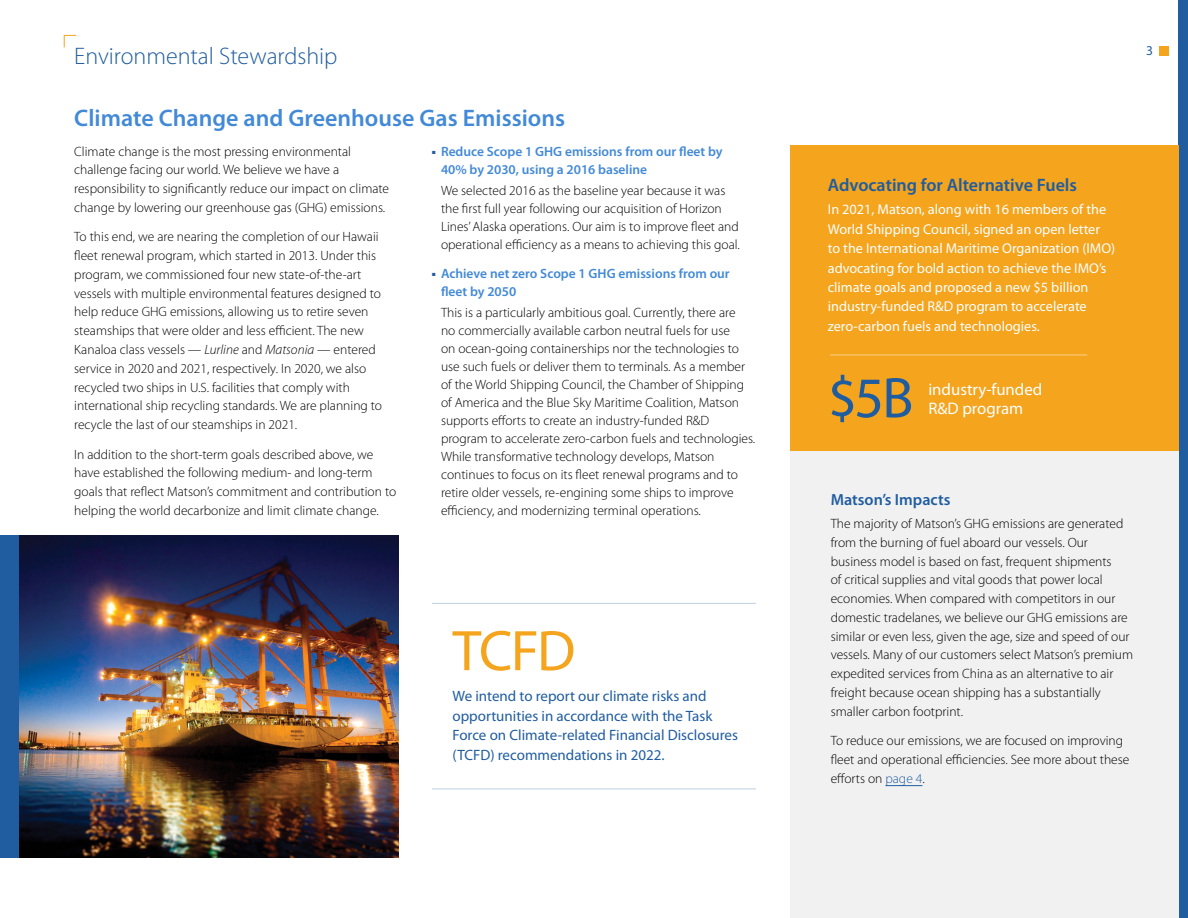
<style>
.page{position:relative;width:1188px;height:918px;background:#fff}
.page>*{position:absolute;margin:0;border:0;box-sizing:border-box;transform-origin:0 0}
.t1{font:57.75px "Myriad Pro";color:#f4a41d}
.t2{font:57.75px "Myriad Pro";color:#205da0}
.t3{font:600 24px "Myriad Pro";color:#4289d7}
.t4{font:300 24px "Myriad Pro";color:#205da0}
.t5{font:600 18px "Myriad Pro";color:#205da0}
.t6{font:16.8px/19.6px "Myriad Pro";color:#fff}
.t7{font:600 16.2px "Myriad Pro";color:#205da0}
.t8{font:15px/19.5px "Myriad Pro";color:#205da0}
.t9{font:14.25px/19.5px "Myriad Pro";color:#fff}
.t10{font:300 13.5px/18.8px "Myriad Pro";color:#000}
.t11{font:600 13.5px/18px "Myriad Pro";color:#4289d7}
.t12{font:13.5px "Myriad Pro";color:#205da0}
.s1{font-style:italic}
.s2{color:#205da0}
</style>
<div class="page">
<div style="left:1160px;top:46px;width:9px;height:10px;background:#f4a41d"></div>
<div style="left:1178px;top:0;width:10px;height:918px;background:#205da0"></div>
<div style="left:790px;top:451px;width:388px;height:467px;background:#f1f1f2"></div>
<svg style="left:64px;top:35px;width:12px;height:12px"></svg>
<div style="left:790px;top:146px;width:388px;height:305px;background:#f4a41d"></div>
<hr style="left:885px;top:785px;width:37px;height:1px;background:#205da0">
<hr style="left:830px;top:355px;width:257px;height:1px;background:#fff">
<hr style="left:432px;top:603px;width:324px;height:1px;background:#205da0">
<hr style="left:432px;top:789px;width:324px;height:1px;background:#205da0">
<img style="left:19px;top:535px;width:380px;height:322px">
<div style="left:0;top:535px;width:19px;height:322px;background:#205da0"></div>
<h2 class="t4" style="left:74px;top:42px;width:265px">Environmental Stewardship</h2>
<h2 class="t3" style="left:74px;top:105px;width:492px">Climate Change and Greenhouse Gas Emissions</h2>
<p class="t10" style="left:74px;top:142px;width:316px">Climate change is the most pressing environmental challenge facing our world. We believe we have a responsibility to significantly reduce our impact on climate change by lowering our greenhouse gas (GHG) emissions.</p>
<p class="t10" style="left:74px;top:228px;width:309px">To this end, we are nearing the completion of our Hawaii fleet renewal program, which started in 2013. Under this program, we commissioned four new state-of-the-art vessels with multiple environmental features designed to help reduce GHG emissions, allowing us to retire seven steamships that were older and less efficient. The new Kanaloa class vessels — <span class="s1">Lurline</span> and <span class="s1">Matsonia</span> — entered service in 2020 and 2021, respectively. In 2020, we also recycled two ships in U.S. facilities that comply with international ship recycling standards. We are planning to recycle the last of our steamships in 2021.</p>
<p class="t10" style="left:74px;top:445px;width:324px">In addition to the short-term goals described above, we have established the following medium- and long-term goals that reflect Matson’s commitment and contribution to helping the world decarbonize and limit climate change.</p>
<p class="t11" style="left:441px;top:142px;width:283px;text-indent:-9px"><span class="s2">■</span> Reduce Scope 1 GHG emissions from our fleet by<br>40% by 2030, using a 2016 baseline</p>
<p class="t10" style="left:441px;top:182px;width:300px;line-height:18px">We selected 2016 as the baseline year because it was the first full year following our acquisition of Horizon Lines’ Alaska operations. Our aim is to improve fleet and operational efficiency as a means to achieving this goal.</p>
<p class="t11" style="left:441px;top:264px;width:290px;text-indent:-9px"><span class="s2">■</span> Achieve net zero Scope 1 GHG emissions from our fleet by 2050</p>
<p class="t10" style="left:441px;top:304px;width:316px;line-height:18px">This is a particularly ambitious goal. Currently, there are<br>no commercially available carbon neutral fuels for use<br>on ocean-going containerships nor the technologies to use such fuels or deliver them to terminals. As a member of the World Shipping Council, the Chamber of Shipping of America and the Blue Sky Maritime Coalition, Matson supports efforts to create an industry-funded R&amp;D program to accelerate zero-carbon fuels and technologies.<br>While transformative technology develops, Matson continues to focus on its fleet renewal programs and to retire older vessels, re-engining some ships to improve efficiency, and modernizing terminal operations.</p>
<h1 class="t1" style="left:453px;top:619px;width:124px">TCFD</h1>
<p class="t8" style="left:453px;top:687px;width:287px">We intend to report our climate risks and opportunities in accordance with the Task Force on Climate-related Financial Disclosures (TCFD) recommendations in 2022.</p>
<p class="t12" style="left:1146px;top:43px;width:8px">3</p>
<h3 class="t5" style="left:828px;top:175px;width:251px">Advocating for Alternative Fuels</h3>
<p class="t9" style="left:828px;top:200px;width:289px">In 2021, Matson, along with 16 members of the World Shipping Council, signed an open letter to the International Maritime Organization (IMO) advocating for bold action to achieve the IMO’s climate goals and proposed a new $5 billion industry-funded R&amp;D program to accelerate zero-carbon fuels and technologies.</p>
<h1 class="t2" style="left:828px;top:366px;width:87px">$5B</h1>
<p class="t6" style="left:928px;top:379px;width:115px">industry-funded<br>R&amp;D program</p>
<p class="t7" style="left:831px;top:491px;width:121px">Matson’s Impacts</p>
<p class="t10" style="left:831px;top:514px;width:304px">The majority of Matson’s GHG emissions are generated from the burning of fuel aboard our vessels. Our business model is based on fast, frequent shipments<br>of critical supplies and vital goods that power local economies. When compared with competitors in our domestic tradelanes, we believe our GHG emissions are similar or even less, given the age, size and speed of our vessels. Many of our customers select Matson’s premium expedited services from China as an alternative to air freight because ocean shipping has a substantially smaller carbon footprint.</p>
<p class="t10" style="left:831px;top:731px;width:300px">To reduce our emissions, we are focused on improving fleet and operational efficiencies. See more about these efforts on <span class="s2">page 4</span>.</p>
</div>
